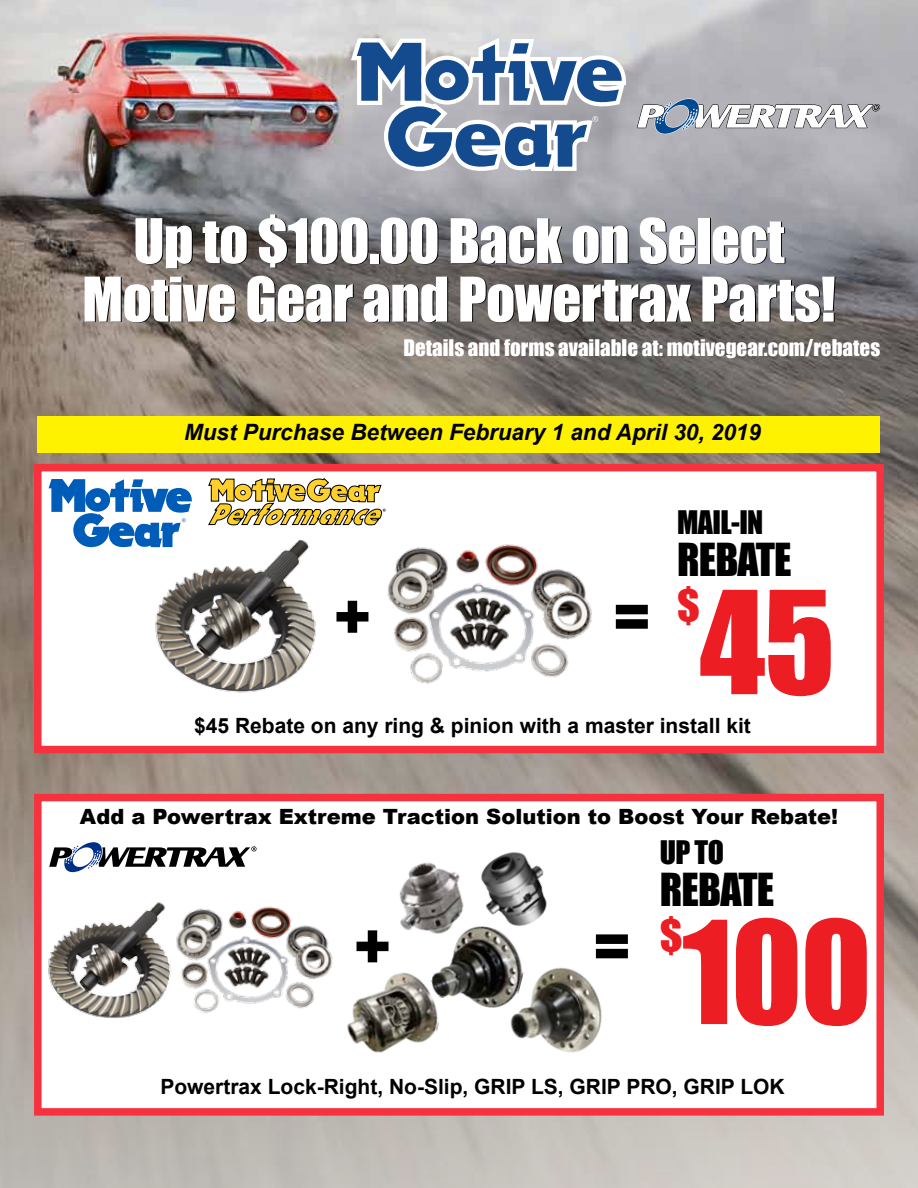
<style>
.page{position:relative;width:918px;height:1188px;background:#fff}
.page>*{position:absolute;margin:0;border:0;box-sizing:border-box;transform-origin:0 0}
.t1{font:132px "Impact";color:#ed1d24}
.t2{font:900 60px "Arial";color:#000}
.t3{font:57px/58.5px "Impact";letter-spacing:-.01em;color:#fff;text-align:center}
.t4{font:41.85px "Impact";letter-spacing:-.02em;color:#000}
.t5{font:41.85px "Impact";color:#ed1d24}
.t6{font:29.85px "Impact";letter-spacing:-.02em;color:#000}
.t7{font:italic 700 22.5px "Arial";color:#000}
.t8{font:700 21px "Arial";color:#000}
.t9{font:900 21px "Arial";color:#000}
.t10{font:21px "Impact";color:#fff}
</style>
<div class="page">
<img style="left:0;top:0;width:918px;height:1188px">
<div style="left:38px;top:798px;width:842px;height:314px;background:#fff"></div>
<div style="left:34px;top:794px;width:850px;height:322px;border:8px solid #f7323f"></div>
<div style="left:38px;top:468px;width:842px;height:282px;background:#fff"></div>
<div style="left:34px;top:464px;width:850px;height:289px;border:8px solid #f7323f"></div>
<svg style="left:49px;top:479px;width:143px;height:69px"></svg>
<svg style="left:49px;top:842px;width:208px;height:31px"></svg>
<img style="left:150px;top:502px;width:166px;height:191px">
<img style="left:387px;top:544px;width:205px;height:140px">
<div style="left:38px;top:416px;width:842px;height:37px;background:#fff200"></div>
<img style="left:48px;top:902px;width:117px;height:116px">
<img style="left:165px;top:871px;width:168px;height:142px">
<img style="left:347px;top:972px;width:92px;height:81px">
<img style="left:510px;top:967px;width:92px;height:86px">
<img style="left:428px;top:953px;width:104px;height:62px">
<img style="left:399px;top:862px;width:52px;height:72px">
<img style="left:451px;top:852px;width:96px;height:101px">
<svg style="left:637px;top:97px;width:243px;height:38px"></svg>
<svg style="left:351px;top:38px;width:275px;height:133px"></svg>
<svg style="left:207px;top:478px;width:179px;height:48px"></svg>
<h3 class="t3" style="left:82px;top:210px;width:755px">Up to $100.00 Back on Select<br>Motive Gear and Powertrax Parts!</h3>
<p class="t10" style="left:404px;top:331px;width:478px">Details and forms available at: motivegear.com/rebates</p>
<p class="t7" style="left:184px;top:417px;width:578px">Must Purchase Between February 1 and April 30, 2019</p>
<h2 class="t2" style="left:333px;top:573px;width:41px">+</h2>
<h2 class="t2" style="left:612px;top:573px;width:41px">=</h2>
<h3 class="t6" style="left:677px;top:499px;width:88px">MAIL-IN</h3>
<h3 class="t4" style="left:677px;top:527px;width:116px">REBATE</h3>
<h3 class="t5" style="left:677px;top:573px;width:24px">$</h3>
<h1 class="t1" style="left:700px;top:540px;width:137px">45</h1>
<p class="t8" style="left:194px;top:712px;width:558px">$45 Rebate on any ring &amp; pinion with a master install kit</p>
<p class="t9" style="left:80px;top:802px;width:760px">Add a Powertrax Extreme Traction Solution to Boost Your Rebate!</p>
<h2 class="t2" style="left:353px;top:903px;width:41px">+</h2>
<h2 class="t2" style="left:592px;top:903px;width:41px">=</h2>
<h3 class="t6" style="left:660px;top:829px;width:66px">UP TO</h3>
<h3 class="t4" style="left:660px;top:857px;width:116px">REBATE</h3>
<h3 class="t5" style="left:660px;top:903px;width:24px">$</h3>
<h1 class="t1" style="left:682px;top:870px;width:191px">100</h1>
<p class="t8" style="left:160px;top:1072px;width:626px">Powertrax Lock-Right, No-Slip, GRIP LS, GRIP PRO, GRIP LOK</p>
</div>
